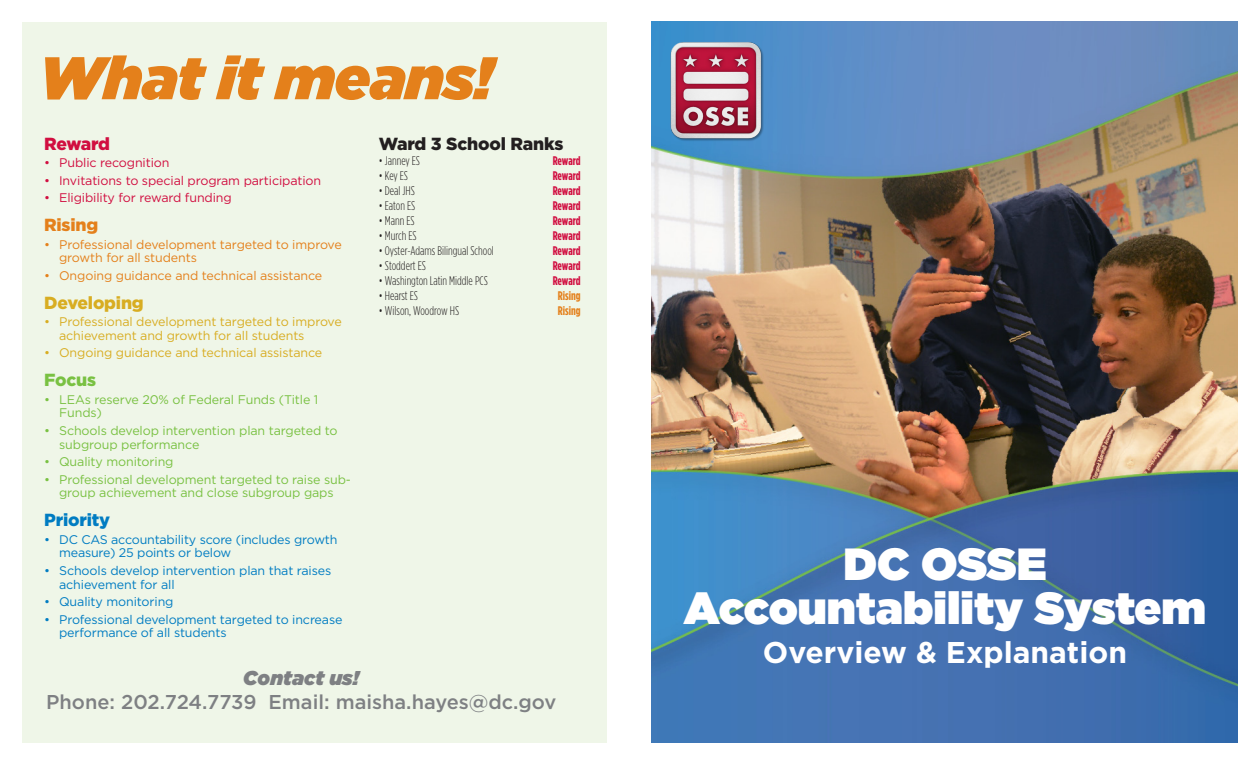
<style>
.page{position:relative;width:1260px;height:765px;background:#fff}
.page>*{position:absolute;margin:0;border:0;box-sizing:border-box;transform-origin:0 0}
.Bullet_Copy_-_White{font:italic 900 60px "Gotham";letter-spacing:-.01em;color:#e4801b}
.Title_-_White{font:900 45px "Gotham";color:#fff}
.Subtitle_-_White{font:700 30px "Gotham";color:#fff}
.t1{font:500 20px "Gotham";color:#7e8083}
.t2{font:italic 900 20px "Gotham";color:#7e8083}
.t3{font:900 17.5px "Gotham";letter-spacing:-.01em;color:#231f20}
.Bullet_Copy_-_White-2{font:900 17.5px "Gotham";letter-spacing:-.01em;color:#d8ad22}
.Bullet_Copy_-_White-3{font:900 17.5px "Gotham";letter-spacing:-.01em;color:#007cc2}
.Bullet_Copy_-_White-4{font:900 17.5px "Gotham";letter-spacing:-.02em;color:#d10e40}
.Bullet_Copy_-_White-5{font:900 17.5px "Gotham";letter-spacing:-.01em;color:#e4801b}
.Bullet_Copy_-_White-6{font:900 17.5px "Gotham";letter-spacing:-.01em;color:#79c142}
.Bullet_Copy_-_White-7{font:12.5px/13.8px "Gotham";letter-spacing:-.01em;color:#007cc2}
.Bullet_Copy_-_White-8{font:12.5px/13.8px "Gotham";letter-spacing:-.01em;color:#79c142}
.t4{font:300 12.5px "Gotham Condensed";color:#231f20}
.Bullet_Copy_-_White-9{font:12.5px/13.8px "Gotham";letter-spacing:-.01em;color:#d8ad22}
.Bullet_Copy_-_White-10{font:12.5px/13.8px "Gotham";letter-spacing:-.01em;color:#e4801b}
.Bullet_Copy_-_White-11{font:12.5px "Gotham";letter-spacing:-.01em;color:#d10e40}
.t5{font:700 12.5px "Gotham Condensed";letter-spacing:-.01em;color:#d10e40}
.t6{font:700 12.5px "Gotham Condensed";color:#e4801b}
</style>
<div class="page">
<div style="left:22px;top:22px;width:586px;height:720px;background:#eff6e8"></div>
<img style="left:652px;top:22px;width:585px;height:720px">
<img style="left:659px;top:28px;width:115px;height:127px">
<p class="Bullet_Copy_-_White" style="left:39px;top:35px;width:456px">What it means!</p>
<p class="Bullet_Copy_-_White-4" style="left:44px;top:132px;width:67px">Reward</p>
<p class="Bullet_Copy_-_White-11" style="left:44px;top:155px;width:127px">• Public recognition</p>
<p class="Bullet_Copy_-_White-11" style="left:44px;top:172px;width:278px">• Invitations to special program participation</p>
<p class="Bullet_Copy_-_White-11" style="left:44px;top:190px;width:189px">• Eligibility for reward funding</p>
<p class="Bullet_Copy_-_White-5" style="left:44px;top:213px;width:56px">Rising</p>
<p class="Bullet_Copy_-_White-10" style="left:59px;top:237px;width:284px;text-indent:-15px">• Professional development targeted to improve growth for all students</p>
<p class="Bullet_Copy_-_White-10" style="left:44px;top:268px;width:280px">• Ongoing guidance and technical assistance</p>
<p class="Bullet_Copy_-_White-2" style="left:44px;top:290px;width:101px">Developing</p>
<p class="Bullet_Copy_-_White-9" style="left:59px;top:315px;width:284px;text-indent:-15px">• Professional development targeted to improve achievement and growth for all students</p>
<p class="Bullet_Copy_-_White-9" style="left:44px;top:346px;width:280px">• Ongoing guidance and technical assistance</p>
<p class="Bullet_Copy_-_White-6" style="left:44px;top:368px;width:53px">Focus</p>
<p class="Bullet_Copy_-_White-8" style="left:59px;top:392px;width:261px;text-indent:-15px">• LEAs reserve 20% of Federal Funds (Title 1<br>Funds)</p>
<p class="Bullet_Copy_-_White-8" style="left:59px;top:423px;width:280px;text-indent:-15px">• Schools develop intervention plan targeted to subgroup performance</p>
<p class="Bullet_Copy_-_White-8" style="left:44px;top:455px;width:131px">• Quality monitoring</p>
<p class="Bullet_Copy_-_White-8" style="left:44px;top:472px;width:308px;text-align:center">• Professional development targeted to raise sub&shy;group achievement and close subgroup gaps</p>
<p class="Bullet_Copy_-_White-3" style="left:44px;top:508px;width:68px">Priority</p>
<p class="Bullet_Copy_-_White-7" style="left:59px;top:532px;width:280px;text-indent:-15px">• DC CAS accountability score (includes growth measure) 25 points or below</p>
<p class="Bullet_Copy_-_White-7" style="left:59px;top:563px;width:274px;text-indent:-15px">• Schools develop intervention plan that raises achievement for all</p>
<p class="Bullet_Copy_-_White-7" style="left:44px;top:595px;width:131px">• Quality monitoring</p>
<p class="Bullet_Copy_-_White-7" style="left:59px;top:612px;width:285px;text-indent:-15px">• Professional development targeted to increase performance of all students</p>
<p class="t2" style="left:243px;top:663px;width:117px">Contact us!</p>
<p class="t1" style="left:46px;top:689px;width:512px">Phone: 202.724.7739 Email: maisha.hayes@dc.gov</p>
<p class="t3" style="left:379px;top:132px;width:186px">Ward 3 School Ranks</p>
<p class="t4" style="left:379px;top:154px;width:43px">• Janney ES</p>
<p class="t5" style="left:553px;top:153px;width:29px">Reward</p>
<p class="t4" style="left:379px;top:169px;width:31px">• Key ES</p>
<p class="t5" style="left:553px;top:168px;width:29px">Reward</p>
<p class="t4" style="left:379px;top:184px;width:37px">• Deal JHS</p>
<p class="t5" style="left:553px;top:183px;width:29px">Reward</p>
<p class="t4" style="left:379px;top:199px;width:38px">• Eaton ES</p>
<p class="t5" style="left:553px;top:198px;width:29px">Reward</p>
<p class="t4" style="left:379px;top:214px;width:37px">• Mann ES</p>
<p class="t5" style="left:553px;top:213px;width:29px">Reward</p>
<p class="t4" style="left:379px;top:229px;width:39px">• Murch ES</p>
<p class="t5" style="left:553px;top:228px;width:29px">Reward</p>
<p class="t4" style="left:379px;top:244px;width:116px">• Oyster-Adams Bilingual School</p>
<p class="t5" style="left:553px;top:243px;width:29px">Reward</p>
<p class="t4" style="left:379px;top:259px;width:49px">• Stoddert ES</p>
<p class="t5" style="left:553px;top:258px;width:29px">Reward</p>
<p class="t4" style="left:379px;top:274px;width:110px">• Washington Latin Middle PCS</p>
<p class="t5" style="left:553px;top:273px;width:29px">Reward</p>
<p class="t4" style="left:379px;top:289px;width:41px">• Hearst ES</p>
<p class="t6" style="left:558px;top:288px;width:24px">Rising</p>
<p class="t4" style="left:379px;top:304px;width:82px">• Wilson, Woodrow HS</p>
<p class="t6" style="left:558px;top:303px;width:24px">Rising</p>
<p class="Title_-_White" style="left:843px;top:532px;width:205px">DC OSSE</p>
<p class="Title_-_White" style="left:684px;top:576px;width:524px">Accountability System</p>
<p class="Subtitle_-_White" style="left:763px;top:632px;width:366px">Overview &amp; Explanation</p>
</div>
